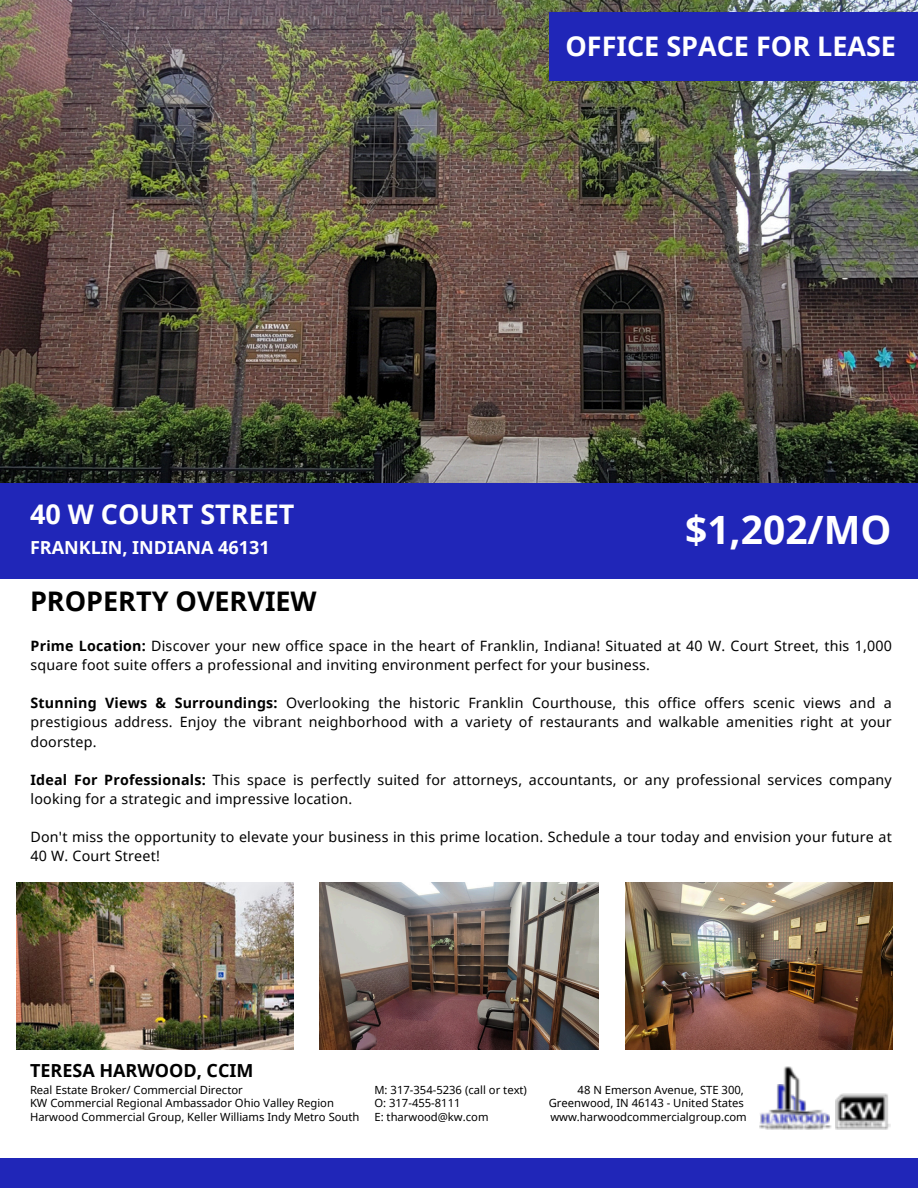
<style>
.page{position:relative;width:918px;height:1188px;background:#fff}
.page>*{position:absolute;margin:0;border:0;box-sizing:border-box;transform-origin:0 0}
.t1{font:700 39px "Noto Sans";color:#fff}
.t2{font:700 27px "Noto Sans";color:#fff}
.t3{font:700 27px "Noto Sans";color:#000}
.t4{font:700 18px "Noto Sans";color:#fff}
.t5{font:700 18px "Noto Sans";color:#000}
.t6{font:14.25px/19.2px "Noto Sans";letter-spacing:.015em;color:#000}
.t7{font:11.25px/13.5px "Noto Sans";color:#000}
.s1{font-weight:700}
</style>
<div class="page">
<img style="left:0;top:0;width:918px;height:483px">
<div style="left:0;top:483px;width:918px;height:96px;background:#2026b8"></div>
<div style="left:549px;top:13px;width:369px;height:68px;background:#2026b8"></div>
<div style="left:0;top:1158px;width:918px;height:30px;background:#2026b8"></div>
<img style="left:759px;top:1066px;width:72px;height:64px">
<img style="left:759px;top:1084px;width:71px;height:41px">
<img style="left:836px;top:1094px;width:55px;height:36px">
<img style="left:17px;top:883px;width:277px;height:166px">
<img style="left:320px;top:883px;width:279px;height:166px">
<img style="left:626px;top:883px;width:267px;height:166px">
<h4 class="t2" style="left:30px;top:495px;width:266px">40 W COURT STREET</h4>
<p class="t4" style="left:30px;top:535px;width:241px">FRANKLIN, INDIANA 46131</p>
<h4 class="t3" style="left:30px;top:582px;width:288px">PROPERTY OVERVIEW</h4>
<h4 class="t2" style="left:566px;top:28px;width:332px">OFFICE SPACE FOR LEASE</h4>
<p class="t1" style="left:685px;top:503px;width:208px">$1,202/MO</p>
<p class="t6" style="left:31px;top:636px;width:863px"><span class="s1">Prime Location:</span> Discover your new office space in the heart of Franklin, Indiana! Situated at 40 W. Court Street, this 1,000 square foot suite offers a professional and inviting environment perfect for your business.</p>
<h3 class="t6" style="left:31px;top:693px;width:863px;text-align:justify"><span class="s1">Stunning Views &amp; Surroundings:</span> Overlooking the historic Franklin Courthouse, this office offers scenic views and a prestigious address. Enjoy the vibrant neighborhood with a variety of restaurants and walkable amenities right at your doorstep.</h3>
<p class="t6" style="left:31px;top:770px;width:863px"><span class="s1">Ideal For Professionals:</span> This space is perfectly suited for attorneys, accountants, or any professional services company looking for a strategic and impressive location.</p>
<p class="t6" style="left:31px;top:827px;width:863px">Don't miss the opportunity to elevate your business in this prime location. Schedule a tour today and envision your future at<br>40 W. Court Street!</p>
<h4 class="t5" style="left:30px;top:1058px;width:225px">TERESA HARWOOD, CCIM</h4>
<p class="t7" style="left:30px;top:1083px;width:214px">Real Estate Broker/ Commercial Director</p>
<p class="t7" style="left:30px;top:1096px;width:331px">KW Commercial Regional Ambassador Ohio Valley Region<br>Harwood Commercial Group, Keller Williams Indy Metro South</p>
<p class="t7" style="left:374px;top:1083px;width:154px">M: 317-354-5236 (call or text)<br>O: 317-455-8111</p>
<p class="t7" style="left:374px;top:1110px;width:116px">E: tharwood@kw.com</p>
<p class="t7" style="left:549px;top:1083px;width:200px;text-indent:29px">48 N Emerson Avenue, STE 300,<br>Greenwood, IN 46143 - United States www.harwoodcommercialgroup.com</p>
</div>
